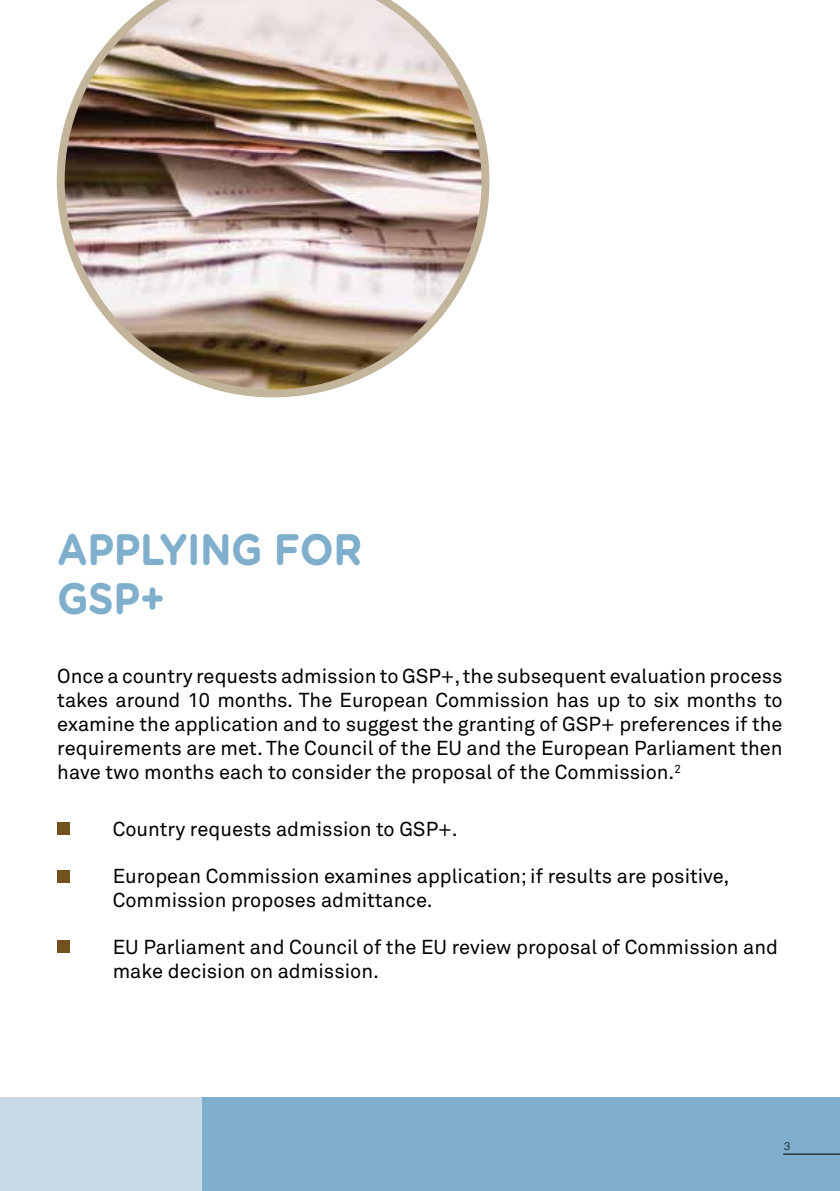
<style>
.page{position:relative;width:840px;height:1191px;background:#fff}
.page>*{position:absolute;margin:0;border:0;box-sizing:border-box;transform-origin:0 0}
.t1{font:700 44px/48.6px "Gotham Rounded";letter-spacing:-.01em;color:#80aecd;scale:.91 1}
.t2{font:20px/24px "Akkurat";color:#000}
.t3{font:300 11px "Helvetica";color:#000}
</style>
<div class="page">
<div style="left:57px;top:822px;width:13px;height:13px;background:#725020"></div>
<div style="left:57px;top:870px;width:13px;height:12px;background:#725020"></div>
<div style="left:57px;top:940px;width:13px;height:13px;background:#725020"></div>
<div style="left:202px;top:1097px;width:637px;height:94px;background:#80aecd"></div>
<div style="left:1px;top:1097px;width:201px;height:94px;background:#c8d9e7"></div>
<img style="left:57px;top:0;width:432px;height:397px">
<hr style="left:782px;top:1153px;width:57px;height:1px;background:#000">
<h1 class="t1" style="left:57px;top:523px;width:336px">APPLYING FOR<br>GSP+</h1>
<p class="t2" style="left:57px;top:665px;width:726px;text-align:justify">Once a country requests admission to GSP+, the subsequent evaluation process takes around 10 months. The European Commission has up to six months to examine the application and to suggest the granting of GSP+ preferences if the requirements are met. The Council of the EU and the European Parliament then have two months each to consider the proposal of the Commission.<sup>2</sup></p>
<p class="t2" style="left:113px;top:818px;width:346px">Country requests admission to GSP+.</p>
<p class="t2" style="left:113px;top:864px;width:618px">European Commission examines application; if results are positive,<br>Commission proposes admittance.</p>
<p class="t2" style="left:113px;top:935px;width:666px">EU Parliament and Council of the EU review proposal of Commission and make decision on admission.</p>
<p class="t3" style="left:783px;top:1136px;width:8px">3</p>
</div>
